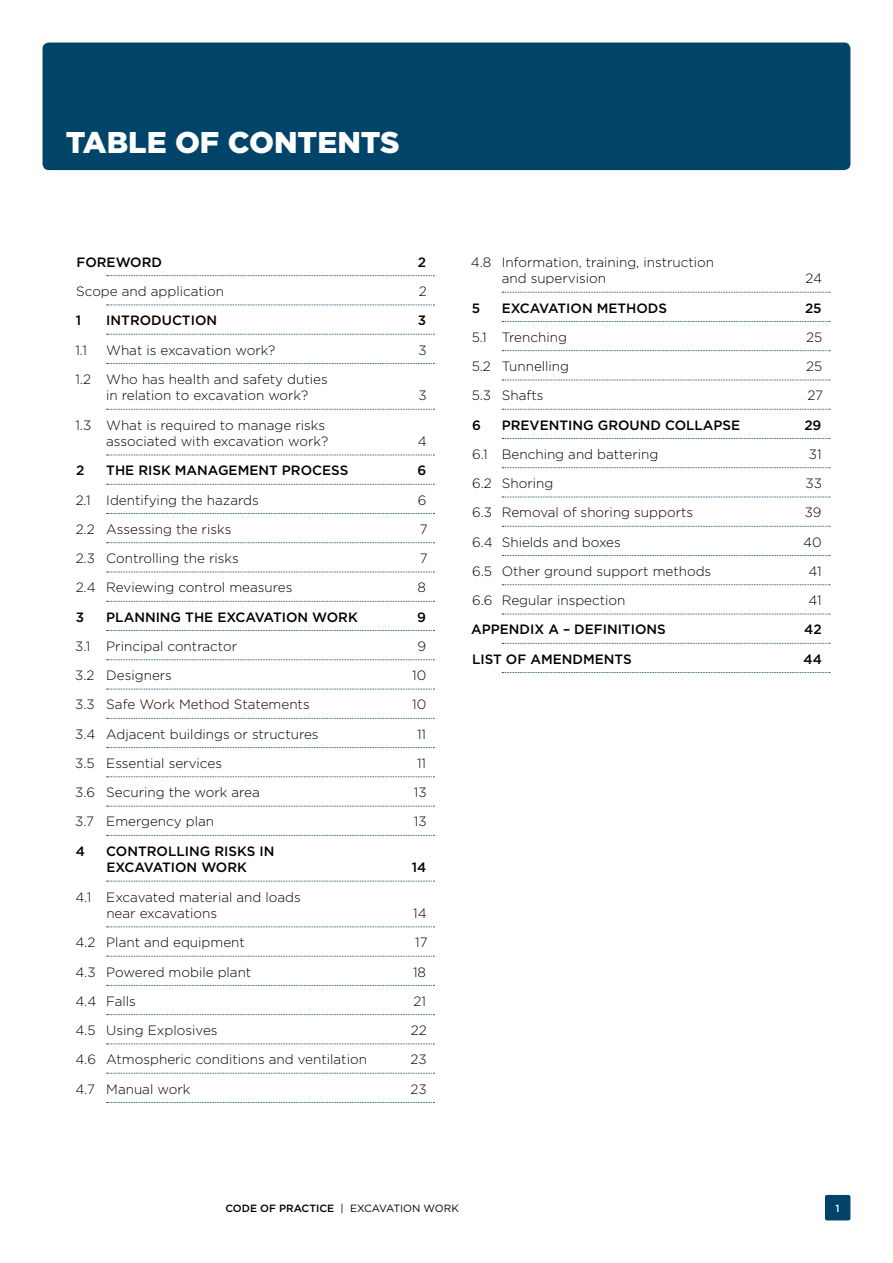
<style>
.page{position:relative;width:893px;height:1263px;background:#fff}
.page>*{position:absolute;margin:0;border:0;box-sizing:border-box;transform-origin:0 0}
.Header_1{font:900 30px "Gotham";color:#fff}
.Table_of_contents{font:300 13.5px/16.5px "Gotham";color:#000}
.Table_of_contents_bo{font:500 13.5px/16.5px "Gotham";color:#000}
.t1{font:10.5px "Gotham";color:#000}
.Body_copy{font:500 10.5px "Gotham";color:#fff}
.s1{font-weight:500}
</style>
<div class="page">
<div style="left:43px;top:43px;width:807px;height:127px;background:#00446a;border-radius:6px"></div>
<div style="left:825px;top:1195px;width:25px;height:25px;background:#00446a;border-radius:2px"></div>
<svg style="left:107px;top:275px;width:327px;height:1px"></svg>
<svg style="left:107px;top:305px;width:327px;height:1px"></svg>
<svg style="left:107px;top:334px;width:327px;height:1px"></svg>
<svg style="left:107px;top:363px;width:327px;height:1px"></svg>
<svg style="left:107px;top:409px;width:327px;height:1px"></svg>
<svg style="left:107px;top:455px;width:327px;height:1px"></svg>
<svg style="left:107px;top:484px;width:327px;height:1px"></svg>
<svg style="left:107px;top:513px;width:327px;height:1px"></svg>
<svg style="left:107px;top:542px;width:327px;height:1px"></svg>
<svg style="left:107px;top:572px;width:327px;height:1px"></svg>
<svg style="left:107px;top:601px;width:327px;height:1px"></svg>
<svg style="left:107px;top:630px;width:327px;height:1px"></svg>
<svg style="left:107px;top:659px;width:327px;height:1px"></svg>
<svg style="left:107px;top:689px;width:327px;height:1px"></svg>
<svg style="left:107px;top:718px;width:327px;height:1px"></svg>
<svg style="left:107px;top:747px;width:327px;height:1px"></svg>
<svg style="left:107px;top:776px;width:327px;height:1px"></svg>
<svg style="left:107px;top:806px;width:327px;height:1px"></svg>
<svg style="left:107px;top:835px;width:327px;height:1px"></svg>
<svg style="left:107px;top:881px;width:327px;height:1px"></svg>
<svg style="left:107px;top:926px;width:327px;height:1px"></svg>
<svg style="left:107px;top:956px;width:327px;height:1px"></svg>
<svg style="left:107px;top:985px;width:327px;height:1px"></svg>
<svg style="left:107px;top:1014px;width:327px;height:1px"></svg>
<svg style="left:107px;top:1043px;width:327px;height:1px"></svg>
<svg style="left:107px;top:1073px;width:327px;height:1px"></svg>
<svg style="left:107px;top:1102px;width:327px;height:1px"></svg>
<svg style="left:502px;top:292px;width:328px;height:1px"></svg>
<svg style="left:502px;top:321px;width:328px;height:1px"></svg>
<svg style="left:502px;top:350px;width:328px;height:1px"></svg>
<svg style="left:502px;top:380px;width:328px;height:1px"></svg>
<svg style="left:502px;top:409px;width:328px;height:1px"></svg>
<svg style="left:502px;top:438px;width:328px;height:1px"></svg>
<svg style="left:502px;top:467px;width:328px;height:1px"></svg>
<svg style="left:502px;top:497px;width:328px;height:1px"></svg>
<svg style="left:502px;top:526px;width:328px;height:1px"></svg>
<svg style="left:502px;top:555px;width:328px;height:1px"></svg>
<svg style="left:502px;top:584px;width:328px;height:1px"></svg>
<svg style="left:502px;top:614px;width:328px;height:1px"></svg>
<svg style="left:502px;top:643px;width:328px;height:1px"></svg>
<svg style="left:502px;top:672px;width:328px;height:1px"></svg>
<h1 class="Header_1" style="left:66px;top:124px;width:336px">TABLE OF CONTENTS</h1>
<p class="Table_of_contents_bo" style="left:77px;top:254px;width:87px">FOREWORD</p>
<p class="Table_of_contents_bo" style="left:418px;top:254px;width:10px">2</p>
<p class="Table_of_contents" style="left:76px;top:283px;width:149px">Scope and application</p>
<p class="Table_of_contents" style="left:419px;top:283px;width:9px">2</p>
<p class="Table_of_contents_bo" style="left:76px;top:312px;width:7px">1</p>
<p class="Table_of_contents_bo" style="left:106px;top:312px;width:112px">INTRODUCTION</p>
<p class="Table_of_contents_bo" style="left:418px;top:312px;width:10px">3</p>
<p class="Table_of_contents" style="left:75px;top:341px;width:13px">1.1</p>
<p class="Table_of_contents" style="left:106px;top:341px;width:171px">What is excavation work?</p>
<p class="Table_of_contents" style="left:418px;top:341px;width:10px">3</p>
<p class="Table_of_contents" style="left:106px;top:371px;width:223px;text-indent:-31px">1.2 Who has health and safety duties in relation to excavation work?</p>
<p class="Table_of_contents" style="left:418px;top:387px;width:10px">3</p>
<p class="Table_of_contents" style="left:75px;top:416px;width:254px;text-align:right">1.3 What is required to manage risks associated with excavation work?</p>
<p class="Table_of_contents" style="left:418px;top:433px;width:10px">4</p>
<p class="Table_of_contents_bo" style="left:76px;top:462px;width:10px">2</p>
<p class="Table_of_contents_bo" style="left:106px;top:462px;width:244px">THE RISK MANAGEMENT PROCESS</p>
<p class="Table_of_contents_bo" style="left:417px;top:462px;width:10px">6</p>
<p class="Table_of_contents" style="left:76px;top:491px;width:185px">2.1 Identifying the hazards</p>
<p class="Table_of_contents" style="left:418px;top:491px;width:10px">6</p>
<p class="Table_of_contents" style="left:76px;top:521px;width:157px">2.2 Assessing the risks</p>
<p class="Table_of_contents" style="left:420px;top:521px;width:9px">7</p>
<p class="Table_of_contents" style="left:76px;top:550px;width:165px">2.3 Controlling the risks</p>
<p class="Table_of_contents" style="left:420px;top:550px;width:9px">7</p>
<p class="Table_of_contents" style="left:76px;top:579px;width:218px">2.4 Reviewing control measures</p>
<p class="Table_of_contents" style="left:418px;top:579px;width:10px">8</p>
<p class="Table_of_contents_bo" style="left:76px;top:608px;width:10px">3</p>
<p class="Table_of_contents_bo" style="left:106px;top:608px;width:253px">PLANNING THE EXCAVATION WORK</p>
<p class="Table_of_contents_bo" style="left:417px;top:608px;width:10px">9</p>
<p class="Table_of_contents" style="left:75px;top:638px;width:163px">3.1 Principal contractor</p>
<p class="Table_of_contents" style="left:417px;top:638px;width:10px">9</p>
<p class="Table_of_contents" style="left:75px;top:667px;width:98px">3.2 Designers</p>
<p class="Table_of_contents" style="left:412px;top:667px;width:16px">10</p>
<p class="Table_of_contents" style="left:75px;top:696px;width:236px">3.3 Safe Work Method Statements</p>
<p class="Table_of_contents" style="left:412px;top:696px;width:16px">10</p>
<p class="Table_of_contents" style="left:75px;top:725px;width:245px">3.4 Adjacent buildings or structures</p>
<p class="Table_of_contents" style="left:417px;top:725px;width:11px">11</p>
<p class="Table_of_contents" style="left:75px;top:755px;width:148px">3.5 Essential services</p>
<p class="Table_of_contents" style="left:417px;top:755px;width:11px">11</p>
<p class="Table_of_contents" style="left:75px;top:784px;width:186px">3.6 Securing the work area</p>
<p class="Table_of_contents" style="left:414px;top:784px;width:14px">13</p>
<p class="Table_of_contents" style="left:75px;top:813px;width:141px">3.7 Emergency plan</p>
<p class="Table_of_contents" style="left:414px;top:813px;width:14px">13</p>
<p class="Table_of_contents_bo" style="left:76px;top:843px;width:11px">4</p>
<p class="Table_of_contents_bo" style="left:106px;top:843px;width:170px">CONTROLLING RISKS IN<br>EXCAVATION WORK</p>
<p class="Table_of_contents_bo" style="left:412px;top:859px;width:16px">14</p>
<p class="Table_of_contents" style="left:106px;top:888px;width:196px;text-indent:-31px">4.1 Excavated material and loads near excavations</p>
<p class="Table_of_contents" style="left:413px;top:905px;width:15px">14</p>
<p class="Table_of_contents" style="left:75px;top:934px;width:171px">4.2 Plant and equipment</p>
<p class="Table_of_contents" style="left:415px;top:934px;width:14px">17</p>
<p class="Table_of_contents" style="left:75px;top:963px;width:178px">4.3 Powered mobile plant</p>
<p class="Table_of_contents" style="left:413px;top:963px;width:15px">18</p>
<p class="Table_of_contents" style="left:75px;top:993px;width:62px">4.4 Falls</p>
<p class="Table_of_contents" style="left:414px;top:993px;width:14px">21</p>
<p class="Table_of_contents" style="left:75px;top:1022px;width:144px">4.5 Using Explosives</p>
<p class="Table_of_contents" style="left:411px;top:1022px;width:17px">22</p>
<p class="Table_of_contents" style="left:75px;top:1051px;width:293px">4.6 Atmospheric conditions and ventilation</p>
<p class="Table_of_contents" style="left:410px;top:1051px;width:18px">23</p>
<p class="Table_of_contents" style="left:75px;top:1080px;width:117px">4.7 Manual work</p>
<p class="Table_of_contents" style="left:410px;top:1080px;width:18px">23</p>
<p class="Table_of_contents" style="left:502px;top:254px;width:214px;text-indent:-31px">4.8 Information, training, instruction and supervision</p>
<p class="Table_of_contents" style="left:806px;top:270px;width:18px">24</p>
<p class="Table_of_contents_bo" style="left:472px;top:299px;width:10px">5</p>
<p class="Table_of_contents_bo" style="left:502px;top:299px;width:167px">EXCAVATION METHODS</p>
<p class="Table_of_contents_bo" style="left:805px;top:299px;width:18px">25</p>
<p class="Table_of_contents" style="left:472px;top:329px;width:97px">5.1 Trenching</p>
<p class="Table_of_contents" style="left:806px;top:329px;width:18px">25</p>
<p class="Table_of_contents" style="left:472px;top:358px;width:99px">5.2 Tunnelling</p>
<p class="Table_of_contents" style="left:806px;top:358px;width:18px">25</p>
<p class="Table_of_contents" style="left:472px;top:387px;width:73px">5.3 Shafts</p>
<p class="Table_of_contents" style="left:807px;top:387px;width:17px">27</p>
<p class="Table_of_contents_bo" style="left:472px;top:416px;width:10px">6</p>
<p class="Table_of_contents_bo" style="left:502px;top:416px;width:240px">PREVENTING GROUND COLLAPSE</p>
<p class="Table_of_contents_bo" style="left:804px;top:416px;width:19px">29</p>
<p class="Table_of_contents" style="left:472px;top:446px;width:188px">6.1 Benching and battering</p>
<p class="Table_of_contents" style="left:809px;top:446px;width:14px">31</p>
<p class="Table_of_contents" style="left:472px;top:475px;width:83px">6.2 Shoring</p>
<p class="Table_of_contents" style="left:805px;top:475px;width:18px">33</p>
<p class="Table_of_contents" style="left:472px;top:504px;width:223px">6.3 Removal of shoring supports</p>
<p class="Table_of_contents" style="left:805px;top:504px;width:18px">39</p>
<p class="Table_of_contents" style="left:472px;top:533px;width:150px">6.4 Shields and boxes</p>
<p class="Table_of_contents" style="left:803px;top:533px;width:20px">40</p>
<p class="Table_of_contents" style="left:472px;top:563px;width:241px">6.5 Other ground support methods</p>
<p class="Table_of_contents" style="left:808px;top:563px;width:15px">41</p>
<p class="Table_of_contents" style="left:472px;top:592px;width:155px">6.6 Regular inspection</p>
<p class="Table_of_contents" style="left:808px;top:592px;width:15px">41</p>
<p class="Table_of_contents_bo" style="left:471px;top:621px;width:196px">APPENDIX A – DEFINITIONS</p>
<p class="Table_of_contents_bo" style="left:804px;top:621px;width:19px">42</p>
<p class="Table_of_contents_bo" style="left:472px;top:650px;width:161px">LIST OF AMENDMENTS</p>
<p class="Table_of_contents_bo" style="left:803px;top:650px;width:20px">44</p>
<p class="t1" style="left:225px;top:1202px;width:235px"><span class="s1">CODE OF PRACTICE</span> | EXCAVATION WORK</p>
<p class="Body_copy" style="left:836px;top:1202px;width:6px">1</p>
</div>
